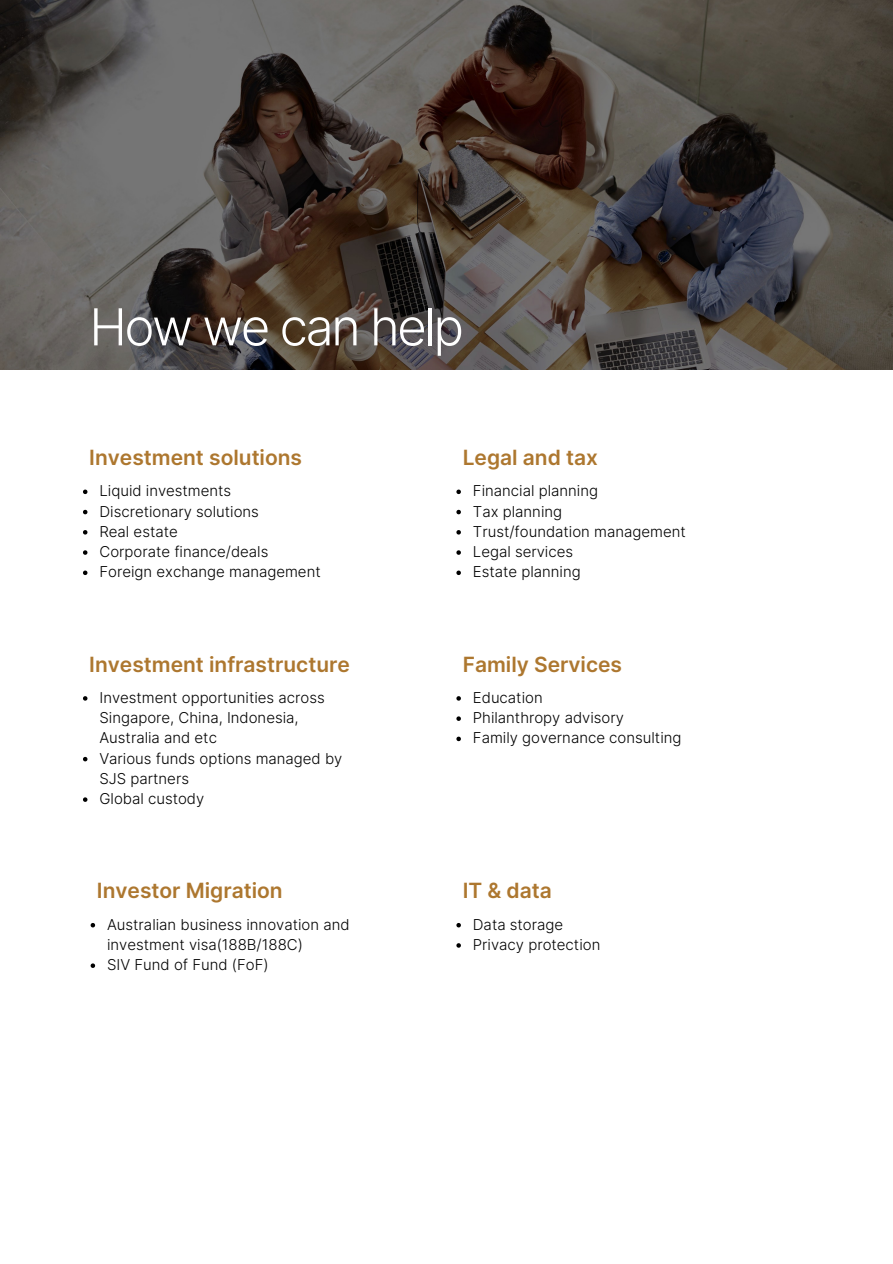
<style>
.page{position:relative;width:893px;height:1264px;background:#fff}
.page>*{position:absolute;margin:0;border:0;box-sizing:border-box;transform-origin:0 0}
.t1{font:300 51px "Inter";letter-spacing:-.05em;color:#fff}
.t2{font:600 21px "Inter";color:#ad772f}
.t3{font:300 15px/20.2px "Inter";color:#000}
</style>
<div class="page">
<img style="left:0;top:0;width:892px;height:370px">
<svg style="left:83px;top:489px;width:4px;height:5px"></svg>
<svg style="left:83px;top:510px;width:4px;height:4px"></svg>
<svg style="left:83px;top:530px;width:4px;height:4px"></svg>
<svg style="left:83px;top:550px;width:4px;height:5px"></svg>
<svg style="left:83px;top:570px;width:4px;height:5px"></svg>
<svg style="left:83px;top:696px;width:4px;height:4px"></svg>
<svg style="left:83px;top:757px;width:4px;height:4px"></svg>
<svg style="left:83px;top:797px;width:4px;height:4px"></svg>
<svg style="left:91px;top:923px;width:4px;height:4px"></svg>
<svg style="left:91px;top:963px;width:4px;height:4px"></svg>
<svg style="left:456px;top:489px;width:5px;height:5px"></svg>
<svg style="left:456px;top:510px;width:5px;height:4px"></svg>
<svg style="left:456px;top:530px;width:5px;height:4px"></svg>
<svg style="left:456px;top:550px;width:5px;height:5px"></svg>
<svg style="left:456px;top:570px;width:5px;height:5px"></svg>
<svg style="left:456px;top:696px;width:5px;height:4px"></svg>
<svg style="left:456px;top:716px;width:5px;height:5px"></svg>
<svg style="left:456px;top:736px;width:5px;height:5px"></svg>
<svg style="left:456px;top:923px;width:5px;height:4px"></svg>
<svg style="left:456px;top:943px;width:5px;height:4px"></svg>
<p class="t1" style="left:89px;top:296px;width:376px">How we can help</p>
<p class="t2" style="left:89px;top:444px;width:214px">Investment solutions</p>
<p class="t3" style="left:99px;top:481px;width:133px">Liquid investments</p>
<p class="t3" style="left:99px;top:501px;width:161px">Discretionary solutions</p>
<p class="t3" style="left:99px;top:521px;width:80px">Real estate</p>
<p class="t3" style="left:99px;top:541px;width:170px">Corporate finance/deals</p>
<p class="t3" style="left:99px;top:561px;width:223px">Foreign exchange management</p>
<p class="t2" style="left:89px;top:651px;width:262px">Investment infrastructure</p>
<p class="t3" style="left:99px;top:687px;width:227px">Investment opportunities across<br>Singapore, China, Indonesia,<br>Australia and etc</p>
<p class="t3" style="left:99px;top:748px;width:244px">Various funds options managed by<br>SJS partners</p>
<p class="t3" style="left:99px;top:788px;width:106px">Global custody</p>
<p class="t2" style="left:97px;top:878px;width:187px">Investor Migration</p>
<p class="t3" style="left:107px;top:914px;width:244px">Australian business innovation and investment visa(188B/188C)</p>
<p class="t3" style="left:107px;top:954px;width:163px">SIV Fund of Fund (FoF)</p>
<p class="t2" style="left:462px;top:444px;width:137px">Legal and tax</p>
<p class="t3" style="left:473px;top:481px;width:127px">Financial planning</p>
<p class="t3" style="left:473px;top:501px;width:91px">Tax planning</p>
<p class="t3" style="left:473px;top:521px;width:214px">Trust/foundation management</p>
<p class="t3" style="left:473px;top:541px;width:102px">Legal services</p>
<p class="t3" style="left:473px;top:561px;width:109px">Estate planning</p>
<p class="t2" style="left:462px;top:651px;width:161px">Family Services</p>
<p class="t3" style="left:473px;top:687px;width:71px">Education</p>
<p class="t3" style="left:473px;top:707px;width:152px">Philanthropy advisory</p>
<p class="t3" style="left:473px;top:727px;width:210px">Family governance consulting</p>
<p class="t2" style="left:462px;top:878px;width:91px">IT &amp; data</p>
<p class="t3" style="left:473px;top:914px;width:92px">Data storage</p>
<p class="t3" style="left:473px;top:934px;width:129px">Privacy protection</p>
</div>
